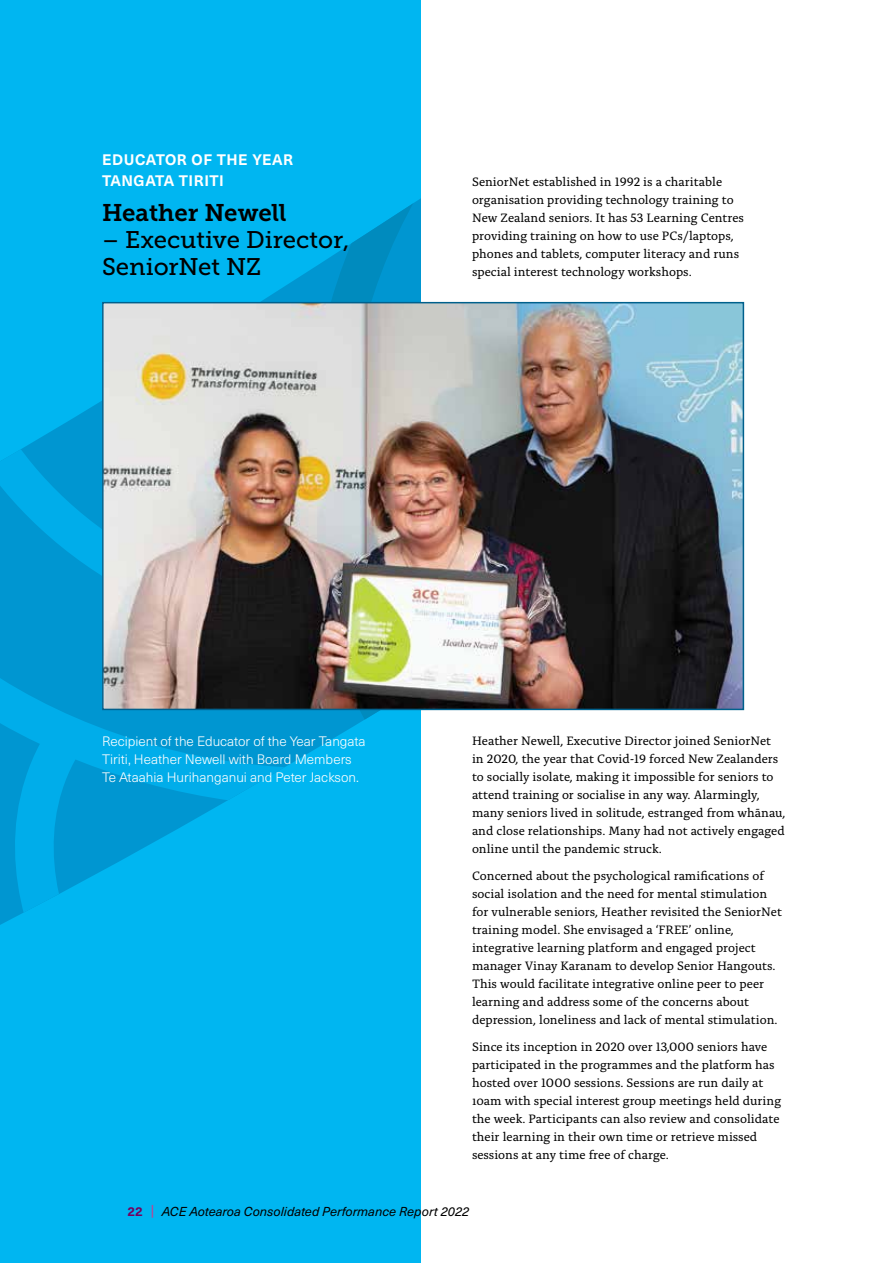
<style>
.page{position:relative;width:893px;height:1263px;background:#fff}
.page>*{position:absolute;margin:0;border:0;box-sizing:border-box;transform-origin:0 0}
.t1{font:24px/27px "Museo Slab 500";color:#000}
.t2{font:24px "Museo Slab 700";color:#000}
.t3{font:700 15px/21px "Neue Haas Unica W1 G";letter-spacing:.03em;color:#fff}
.t4{font:300 13.5px/18px "Neue Haas Unica W1 G";color:#fff}
.t5{font:12.75px/18px "Alda OTCEV";color:#000}
.t6{font:italic 12.75px "Neue Haas Unica W1 G";color:#000}
.t7{font:700 12.75px "Neue Haas Unica W1 G";color:#74005f}
</style>
<div class="page">
<div style="left:0;top:0;width:421px;height:1263px;background:#00b6f1"></div>
<div style="left:92px;top:274px;width:190px;height:93px;background:#00b6f1"></div>
<svg style="left:0;top:367px;width:102px;height:85px;background:#00aee9"></svg>
<svg style="left:0;top:452px;width:421px;height:362px;background:#009ed9"></svg>
<svg style="left:12px;top:683px;width:112px;height:248px;background:#00a4e0"></svg>
<svg style="left:282px;top:198px;width:139px;height:603px;background:#00a7e1"></svg>
<svg style="left:152px;top:1205px;width:1px;height:13px"></svg>
<img style="left:105px;top:305px;width:636px;height:402px">
<div style="left:102px;top:302px;width:642px;height:408px;border:2px solid #00608c"></div>
<p class="t3" style="left:102px;top:148px;width:192px">EDUCATOR OF THE YEAR<br>TANGATA TIRITI</p>
<h1 class="t2" style="left:102px;top:199px;width:186px">Heather Newell</h1>
<h1 class="t1" style="left:102px;top:226px;width:249px">– Executive Director,<br>SeniorNet NZ</h1>
<p class="t5" style="left:472px;top:172px;width:273px">SeniorNet established in 1992 is a charitable organisation providing technology training to New Zealand seniors. It has 53 Learning Centres providing training on how to use PCs/laptops, phones and tablets, computer literacy and runs special interest technology workshops.</p>
<p class="t4" style="left:102px;top:731px;width:265px">Recipient of the Educator of the Year Tangata<br>Tiriti, Heather Newell with Board Members<br>Te Ataahia Hurihanganui and Peter Jackson.</p>
<p class="t5" style="left:472px;top:731px;width:315px">Heather Newell, Executive Director joined SeniorNet in 2020, the year that Covid-19 forced New Zealanders to socially isolate, making it impossible for seniors to attend training or socialise in any way. Alarmingly, many seniors lived in solitude, estranged from whānau, and close relationships. Many had not actively engaged online until the pandemic struck.</p>
<p class="t5" style="left:472px;top:866px;width:311px">Concerned about the psychological ramifications of social isolation and the need for mental stimulation for vulnerable seniors, Heather revisited the SeniorNet training model. She envisaged a ‘FREE’ online, integrative learning platform and engaged project manager Vinay Karanam to develop Senior Hangouts.<br>This would facilitate integrative online peer to peer learning and address some of the concerns about depression, loneliness and lack of mental stimulation.</p>
<p class="t5" style="left:472px;top:1036px;width:311px">Since its inception in 2020 over 13,000 seniors have participated in the programmes and the platform has hosted over 1000 sessions. Sessions are run daily at 10am with special interest group meetings held during the week. Participants can also review and consolidate their learning in their own time or retrieve missed sessions at any time free of charge.</p>
<p class="t7" style="left:128px;top:1202px;width:17px">22</p>
<p class="t6" style="left:162px;top:1202px;width:309px">ACE Aotearoa Consolidated Performance Report 2022</p>
</div>
